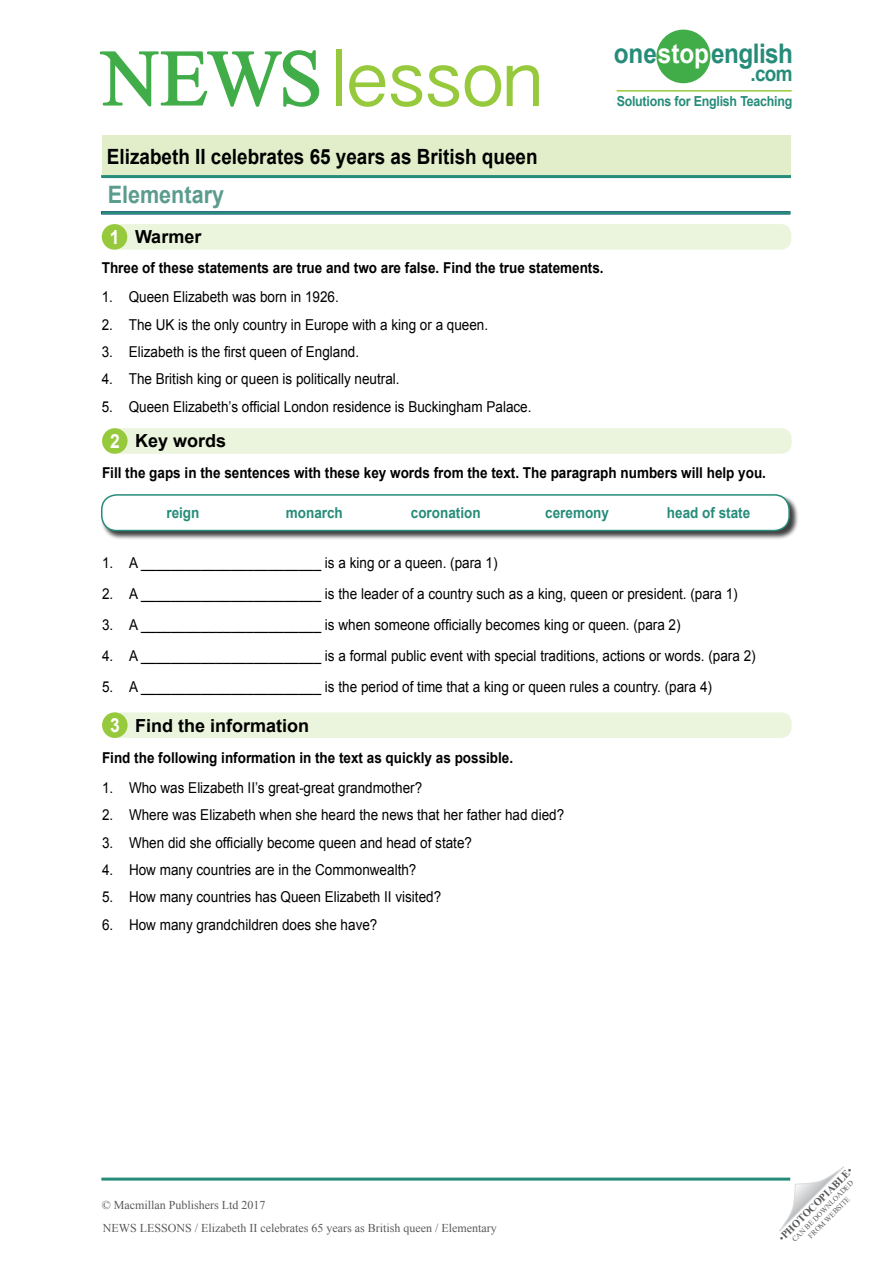
<style>
.page{position:relative;width:893px;height:1263px;background:#fff}
.page>*{position:absolute;margin:0;border:0;box-sizing:border-box;transform-origin:0 0}
.t1{font:75px "Telugu Sangam MN";letter-spacing:-.04em;color:#97c93d}
.t2{font:700 27px "Arial";letter-spacing:-.02em;color:#268c79;scale:.9 1}
.t3{font:700 24px "Arial";color:#5b9c8d;scale:.9 1}
.t4{font:700 21px "Arial";color:#000;scale:.9 1}
.t5{font:700 21px "Arial";color:#268c79;scale:.9 1}
.key_exercise_titles{font:700 19.5px "Arial";color:#fff;scale:.9 1}
.t6{font:700 18px "Arial";color:#000}
.t7{font:15px "Arial";color:#000;scale:.9 1}
.body_text{font:700 15px "Arial";color:#000;scale:.9 1}
.key_exercise_titles-2{font:700 15px "Arial";color:#268c79;scale:.9 1}
.t8{font:700 13.8px "Arial";letter-spacing:-.02em;color:#268c79;scale:.9 1}
.t9{font:12px "Times New Roman";color:#58595b}
.t10{font:700 10.5px "Times New Roman";color:#58595b}
.t11{font:7.5px/9px "Times New Roman";color:#58595b;text-align:center}
.s1{font-family:"Times New Roman";font-size:79.5px;color:#41ad49}
.s2{color:#fff}
.s3{font-weight:400}
</style>
<div class="page">
<svg style="left:779px;top:1167px;width:65px;height:64px"></svg>
<hr style="left:101px;top:1177px;width:689px;height:3px;background:#268c79">
<div style="left:102px;top:135px;width:688px;height:40px;background:#e1eec9"></div>
<hr style="left:102px;top:175px;width:689px;height:3px;background:#268c79">
<hr style="left:102px;top:211px;width:688px;height:3px;background:#268c79">
<svg style="left:99px;top:50px;width:221px;height:57px"></svg>
<div style="left:657px;top:30px;width:53px;height:52px;background:#41ad49;border-radius:50%"></div>
<div style="left:656px;top:30px;width:54px;height:53px;border:2px solid #41ad49;border-radius:50%"></div>
<hr style="left:617px;top:90px;width:175px;height:2px;background:#97c93d">
<div style="left:104px;top:712px;width:688px;height:26px;background:#ebf4dc;border-radius:10px"></div>
<div style="left:102px;top:712px;width:26px;height:26px;background:#97c93d;border-radius:50%"></div>
<div style="left:104px;top:428px;width:688px;height:26px;background:#ebf4dc;border-radius:10px"></div>
<div style="left:102px;top:428px;width:26px;height:26px;background:#97c93d;border-radius:50%"></div>
<div style="left:103px;top:224px;width:688px;height:26px;background:#ebf4dc;border-radius:10px"></div>
<div style="left:102px;top:224px;width:25px;height:26px;background:#97c93d;border-radius:50%"></div>
<div style="left:101px;top:494px;width:698px;height:46px;background:#000;opacity:.75"></div>
<div style="left:102px;top:495px;width:687px;height:35px;background:#fff;border-radius:15px"></div>
<div style="left:101px;top:494px;width:689px;height:37px;border:2px solid #268c79;border-radius:15px"></div>
<h1 class="t1" style="left:102px;top:36px;width:442px"><span class="s1">NEWS</span>lesson</h1>
<h2 class="t2" style="left:614px;top:35px;width:201px">one <span class="s2">stop</span> english</h2>
<h3 class="t5" style="left:751px;top:60px;width:48px">.com</h3>
<p class="t8" style="left:617px;top:92px;width:197px">Solutions for English Teaching</p>
<h3 class="t4" style="left:107px;top:142px;width:480px">Elizabeth II celebrates 65 years as British queen</h3>
<h3 class="t3" style="left:108px;top:178px;width:131px">Elementary</h3>
<p class="key_exercise_titles" style="left:110px;top:224px;width:12px">1</p>
<p class="t6" style="left:135px;top:225px;width:68px">Warmer</p>
<p class="body_text" style="left:102px;top:258px;width:559px">Three of these statements are true and two are false. Find the true statements.</p>
<p class="t7" style="left:102px;top:287px;width:265px">1. Queen Elizabeth was born in 1926.</p>
<p class="t7" style="left:102px;top:315px;width:431px">2. The UK is the only country in Europe with a king or a queen.</p>
<p class="t7" style="left:102px;top:342px;width:287px">3. Elizabeth is the first queen of England.</p>
<p class="t7" style="left:102px;top:369px;width:332px">4. The British king or queen is politically neutral.</p>
<p class="t7" style="left:102px;top:397px;width:479px">5. Queen Elizabeth’s official London residence is Buckingham Palace.</p>
<p class="key_exercise_titles" style="left:110px;top:428px;width:12px">2</p>
<p class="t6" style="left:135px;top:429px;width:93px">Key words</p>
<p class="body_text" style="left:102px;top:462px;width:739px">Fill the gaps in the sentences with these key words from the text. The paragraph numbers will help you.</p>
<p class="key_exercise_titles-2" style="left:166px;top:503px;width:38px">reign</p>
<p class="key_exercise_titles-2" style="left:286px;top:503px;width:65px">monarch</p>
<p class="key_exercise_titles-2" style="left:411px;top:503px;width:79px">coronation</p>
<p class="key_exercise_titles-2" style="left:545px;top:503px;width:72px">ceremony</p>
<p class="key_exercise_titles-2" style="left:667px;top:503px;width:94px">head of state</p>
<p class="t7" style="left:102px;top:553px;width:441px">1. A ________________________ is a king or a queen. (para 1)</p>
<p class="t7" style="left:102px;top:584px;width:708px">2. A ________________________ is the leader of a country such as a king, queen or president. (para 1)</p>
<p class="t7" style="left:102px;top:615px;width:644px">3. A ________________________ is when someone officially becomes king or queen. (para 2)</p>
<p class="t7" style="left:102px;top:646px;width:728px">4. A ________________________ is a formal public event with special traditions, actions or words. (para 2)</p>
<p class="t7" style="left:102px;top:677px;width:679px">5. A ________________________ is the period of time that a king or queen rules a country. (para 4)</p>
<p class="key_exercise_titles" style="left:110px;top:712px;width:12px">3</p>
<p class="t6" style="left:135px;top:713px;width:176px">Find the information</p>
<p class="body_text" style="left:102px;top:748px;width:458px">Find the following information in the text as quickly as possible.</p>
<p class="t7" style="left:102px;top:778px;width:357px">1. Who was Elizabeth II’s great-great grandmother?</p>
<p class="t7" style="left:102px;top:805px;width:515px">2. Where was Elizabeth when she heard the news that her father had died?</p>
<p class="t7" style="left:102px;top:832px;width:413px">3. When did she officially become queen and head of state?</p>
<p class="t7" style="left:102px;top:860px;width:351px">4. How many countries are in the Commonwealth?</p>
<p class="t7" style="left:102px;top:887px;width:378px">5. How many countries has Queen Elizabeth II visited?</p>
<p class="t7" style="left:102px;top:915px;width:307px">6. How many grandchildren does she have?</p>
<p class="t9" style="left:102px;top:1197px;width:165px">© Macmillan Publishers Ltd 2017</p>
<p class="t9" style="left:103px;top:1220px;width:395px">NEWS LESSONS / Elizabeth II celebrates 65 years as British queen / Elementary</p>
<p class="t10" style="left:775px;top:1234px;width:101px;rotate:-45deg"><span class="s3">•</span>PHOTOCOPIABLE<span class="s3">•</span></p>
<p class="t11" style="left:790px;top:1237px;width:85px;rotate:-45deg">CAN BE DOWNLOADED<br>FROM WEBSITE</p>
</div>
